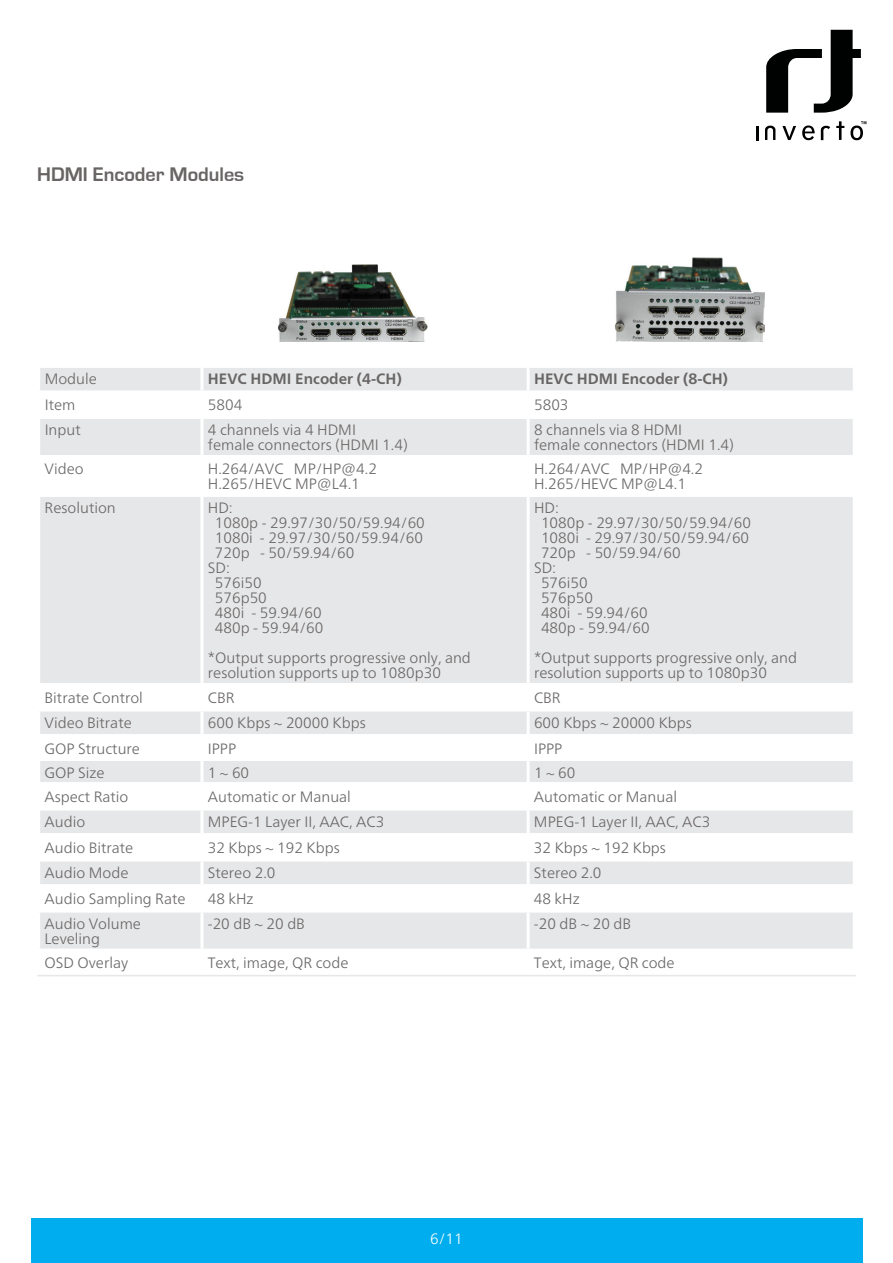
<style>
.page{position:relative;width:893px;height:1263px;background:#fff}
.page>*{position:absolute;margin:0;border:0;box-sizing:border-box;transform-origin:0 0}
.t1{font:700 20.25px "Eurostile T";color:#686464}
.t2{font:300 15px/15px "Frutiger Neue LT";color:#686565}
.t3{font:700 15px "Frutiger Neue LT";color:#686565}
.t4{font:300 15px "Frutiger Neue LT";color:#fff}
</style>
<div class="page">
<div style="left:31px;top:1218px;width:831px;height:45px;background:#00aeef"></div>
<svg style="left:766px;top:30px;width:95px;height:83px"></svg>
<svg style="left:836px;top:121px;width:8px;height:19px"></svg>
<svg style="left:756px;top:126px;width:2px;height:14px"></svg>
<svg style="left:782px;top:126px;width:14px;height:14px"></svg>
<svg style="left:802px;top:125px;width:13px;height:15px"></svg>
<svg style="left:850px;top:121px;width:16px;height:19px"></svg>
<svg style="left:821px;top:126px;width:9px;height:14px"></svg>
<svg style="left:765px;top:126px;width:10px;height:14px"></svg>
<svg style="left:40px;top:368px;width:813px;height:580px;fill:#e6e7e8"></svg>
<hr style="left:200px;top:368px;width:3px;height:22px;background:#fff">
<hr style="left:527px;top:368px;width:3px;height:22px;background:#fff">
<hr style="left:37px;top:390px;width:165px;height:3px;background:#fff">
<hr style="left:202px;top:390px;width:326px;height:3px;background:#fff">
<hr style="left:200px;top:393px;width:3px;height:23px;background:#fff">
<hr style="left:528px;top:390px;width:328px;height:3px;background:#fff">
<hr style="left:527px;top:393px;width:3px;height:23px;background:#fff">
<hr style="left:37px;top:416px;width:165px;height:3px;background:#fff">
<hr style="left:202px;top:416px;width:326px;height:3px;background:#fff">
<hr style="left:200px;top:419px;width:3px;height:36px;background:#fff">
<hr style="left:528px;top:416px;width:328px;height:3px;background:#fff">
<hr style="left:527px;top:419px;width:3px;height:36px;background:#fff">
<hr style="left:37px;top:455px;width:165px;height:3px;background:#fff">
<hr style="left:202px;top:455px;width:326px;height:3px;background:#fff">
<hr style="left:200px;top:458px;width:3px;height:36px;background:#fff">
<hr style="left:528px;top:455px;width:328px;height:3px;background:#fff">
<hr style="left:527px;top:458px;width:3px;height:36px;background:#fff">
<hr style="left:37px;top:494px;width:165px;height:3px;background:#fff">
<hr style="left:202px;top:494px;width:326px;height:3px;background:#fff">
<hr style="left:200px;top:497px;width:3px;height:186px;background:#fff">
<hr style="left:528px;top:494px;width:328px;height:3px;background:#fff">
<hr style="left:527px;top:497px;width:3px;height:186px;background:#fff">
<hr style="left:37px;top:683px;width:165px;height:3px;background:#fff">
<hr style="left:202px;top:683px;width:326px;height:3px;background:#fff">
<hr style="left:200px;top:686px;width:3px;height:22px;background:#fff">
<hr style="left:528px;top:683px;width:328px;height:3px;background:#fff">
<hr style="left:527px;top:686px;width:3px;height:22px;background:#fff">
<hr style="left:37px;top:708px;width:165px;height:3px;background:#fff">
<hr style="left:202px;top:708px;width:326px;height:3px;background:#fff">
<hr style="left:200px;top:711px;width:3px;height:23px;background:#fff">
<hr style="left:528px;top:708px;width:328px;height:3px;background:#fff">
<hr style="left:527px;top:711px;width:3px;height:23px;background:#fff">
<hr style="left:37px;top:734px;width:165px;height:3px;background:#fff">
<hr style="left:202px;top:734px;width:326px;height:3px;background:#fff">
<hr style="left:200px;top:737px;width:3px;height:21px;background:#fff">
<hr style="left:528px;top:734px;width:328px;height:3px;background:#fff">
<hr style="left:527px;top:737px;width:3px;height:21px;background:#fff">
<hr style="left:37px;top:758px;width:165px;height:3px;background:#fff">
<hr style="left:202px;top:758px;width:326px;height:3px;background:#fff">
<hr style="left:200px;top:761px;width:3px;height:21px;background:#fff">
<hr style="left:528px;top:758px;width:328px;height:3px;background:#fff">
<hr style="left:527px;top:761px;width:3px;height:21px;background:#fff">
<hr style="left:37px;top:782px;width:165px;height:3px;background:#fff">
<hr style="left:202px;top:782px;width:326px;height:3px;background:#fff">
<hr style="left:200px;top:785px;width:3px;height:22px;background:#fff">
<hr style="left:528px;top:782px;width:328px;height:3px;background:#fff">
<hr style="left:527px;top:785px;width:3px;height:22px;background:#fff">
<hr style="left:37px;top:807px;width:165px;height:3px;background:#fff">
<hr style="left:202px;top:807px;width:326px;height:3px;background:#fff">
<hr style="left:200px;top:810px;width:3px;height:23px;background:#fff">
<hr style="left:528px;top:807px;width:328px;height:3px;background:#fff">
<hr style="left:527px;top:810px;width:3px;height:23px;background:#fff">
<hr style="left:37px;top:833px;width:165px;height:3px;background:#fff">
<hr style="left:202px;top:833px;width:326px;height:3px;background:#fff">
<hr style="left:200px;top:836px;width:3px;height:22px;background:#fff">
<hr style="left:528px;top:833px;width:328px;height:3px;background:#fff">
<hr style="left:527px;top:836px;width:3px;height:22px;background:#fff">
<hr style="left:37px;top:858px;width:165px;height:3px;background:#fff">
<hr style="left:202px;top:858px;width:326px;height:3px;background:#fff">
<hr style="left:200px;top:861px;width:3px;height:23px;background:#fff">
<hr style="left:528px;top:858px;width:328px;height:3px;background:#fff">
<hr style="left:527px;top:861px;width:3px;height:23px;background:#fff">
<hr style="left:37px;top:884px;width:165px;height:3px;background:#fff">
<hr style="left:202px;top:884px;width:326px;height:3px;background:#fff">
<hr style="left:200px;top:887px;width:3px;height:22px;background:#fff">
<hr style="left:528px;top:884px;width:328px;height:3px;background:#fff">
<hr style="left:527px;top:887px;width:3px;height:22px;background:#fff">
<hr style="left:37px;top:909px;width:165px;height:3px;background:#fff">
<hr style="left:202px;top:909px;width:326px;height:3px;background:#fff">
<hr style="left:200px;top:912px;width:3px;height:36px;background:#fff">
<hr style="left:528px;top:909px;width:328px;height:3px;background:#fff">
<hr style="left:527px;top:912px;width:3px;height:36px;background:#fff">
<hr style="left:37px;top:975px;width:165px;height:1px;background:#e6e7e8">
<hr style="left:202px;top:975px;width:326px;height:1px;background:#e6e7e8">
<hr style="left:528px;top:975px;width:328px;height:1px;background:#e6e7e8">
<img style="left:278px;top:265px;width:149px;height:77px">
<img style="left:614px;top:258px;width:151px;height:84px">
<h1 class="t1" style="left:37px;top:164px;width:209px">HDMI Encoder Modules</h1>
<p class="t2" style="left:45px;top:372px;width:54px">Module</p>
<p class="t3" style="left:208px;top:370px;width:195px">HEVC HDMI Encoder (4-CH)</p>
<p class="t3" style="left:534px;top:370px;width:195px">HEVC HDMI Encoder (8-CH(</p>
<p class="t2" style="left:45px;top:397px;width:32px">Item</p>
<p class="t2" style="left:208px;top:397px;width:36px">5804</p>
<p class="t2" style="left:534px;top:397px;width:36px">5803</p>
<p class="t2" style="left:45px;top:423px;width:38px">Input</p>
<p class="t2" style="left:208px;top:423px;width:150px">4 channels via 4 HDMI</p>
<p class="t2" style="left:208px;top:438px;width:201px">female connectors (HDMI 1.4(</p>
<p class="t2" style="left:534px;top:423px;width:201px">8 channels via 8 HDMI<br>female connectors (HDMI 1.4(</p>
<p class="t2" style="left:45px;top:462px;width:41px">Video</p>
<p class="t2" style="left:208px;top:462px;width:77px">H.264/AVC</p>
<p class="t2" style="left:294px;top:462px;width:84px">MP/HP@4.2</p>
<p class="t2" style="left:208px;top:477px;width:153px">H.265/HEVC MP@L4.1</p>
<p class="t2" style="left:534px;top:462px;width:153px">H.264/AVC<br>H.265/HEVC MP@L4.1</p>
<p class="t2" style="left:620px;top:462px;width:84px">MP/HP@4.2</p>
<p class="t2" style="left:45px;top:501px;width:73px">Resolution</p>
<p class="t2" style="left:45px;top:690px;width:100px">Bitrate Control</p>
<p class="t2" style="left:208px;top:501px;width:26px">HD:</p>
<p class="t2" style="left:215px;top:516px;width:211px">1080 -p 29.97/30/50/59.94/60<br>1080 -i 29.97/30/50/59.94/60</p>
<p class="t2" style="left:260px;top:546px;width:96px">- 50/59.94/60</p>
<p class="t2" style="left:215px;top:546px;width:36px">720p</p>
<p class="t2" style="left:208px;top:561px;width:24px">SD:</p>
<p class="t2" style="left:215px;top:576px;width:48px">576i50</p>
<p class="t2" style="left:215px;top:591px;width:54px">576p50</p>
<p class="t2" style="left:215px;top:606px;width:108px">480 -i 59.94/60</p>
<p class="t2" style="left:215px;top:621px;width:110px">480 -p 59.94/60</p>
<p class="t2" style="left:208px;top:651px;width:265px">*Output supports progressive only, and resolution supports up to 1080p30</p>
<p class="t2" style="left:208px;top:690px;width:28px">CBR</p>
<p class="t2" style="left:541px;top:501px;width:211px;text-indent:-7px">HD:<br>1080 -p 29.97/30/50/59.94/60<br>1080 -i 29.97/30/50/59.94/60</p>
<p class="t2" style="left:586px;top:546px;width:96px">- 50/59.94/60</p>
<p class="t2" style="left:541px;top:546px;width:36px">720p</p>
<p class="t2" style="left:534px;top:561px;width:24px">SD:</p>
<p class="t2" style="left:541px;top:576px;width:48px">576i50</p>
<p class="t2" style="left:541px;top:591px;width:54px">576p50</p>
<p class="t2" style="left:541px;top:606px;width:108px">480 -i 59.94/60</p>
<p class="t2" style="left:541px;top:621px;width:110px">480 -p 59.94/60</p>
<p class="t2" style="left:534px;top:651px;width:265px">*Output supports progressive only, and resolution supports up to 1080p30</p>
<p class="t2" style="left:534px;top:690px;width:28px">CBR</p>
<p class="t2" style="left:45px;top:715px;width:89px">Video Bitrate</p>
<p class="t2" style="left:208px;top:715px;width:159px">600 Kbps ~ 20000 Kbps</p>
<p class="t2" style="left:534px;top:715px;width:159px">600 Kbps ~ 20000 Kbps</p>
<p class="t2" style="left:45px;top:741px;width:97px">GOP Structure</p>
<p class="t2" style="left:208px;top:741px;width:30px">IPPP</p>
<p class="t2" style="left:534px;top:741px;width:30px">IPPP</p>
<p class="t2" style="left:45px;top:765px;width:62px">GOP Size</p>
<p class="t2" style="left:208px;top:765px;width:43px">1~60</p>
<p class="t2" style="left:534px;top:765px;width:43px">1~60</p>
<p class="t2" style="left:45px;top:789px;width:85px">Aspect Ratio</p>
<p class="t2" style="left:208px;top:789px;width:145px">Automatic or Manual</p>
<p class="t2" style="left:534px;top:789px;width:145px">Automatic or Manual</p>
<p class="t2" style="left:45px;top:814px;width:42px">Audio</p>
<p class="t2" style="left:208px;top:814px;width:178px">MPEG-1 Layer ,I I AAC, AC3</p>
<p class="t2" style="left:534px;top:814px;width:178px">MPEG-1 Layer ,I I AAC, AC3</p>
<p class="t2" style="left:45px;top:840px;width:90px">Audio Bitrate</p>
<p class="t2" style="left:208px;top:840px;width:134px">32 Kbps ~ 192 Kbps</p>
<p class="t2" style="left:534px;top:840px;width:134px">32 Kbps ~ 192 Kbps</p>
<p class="t2" style="left:45px;top:865px;width:85px">Audio Mode</p>
<p class="t2" style="left:208px;top:865px;width:69px">Stereo 2.0</p>
<p class="t2" style="left:534px;top:865px;width:69px">Stereo 2.0</p>
<p class="t2" style="left:44px;top:885px;width:143px;line-height:25.5px">Audio Sampling Rate<br>Audio Volume</p>
<p class="t2" style="left:44px;top:931px;width:57px">Leveling</p>
<p class="t2" style="left:208px;top:891px;width:47px">48 kHz</p>
<p class="t2" style="left:208px;top:916px;width:99px">-20 dB ~ 20 dB</p>
<p class="t2" style="left:534px;top:891px;width:47px">48 kHz</p>
<p class="t2" style="left:534px;top:916px;width:99px">-20 dB ~ 20 dB</p>
<p class="t2" style="left:44px;top:955px;width:85px">OSD Overlay</p>
<p class="t2" style="left:208px;top:955px;width:142px">Text, image, QR code</p>
<p class="t2" style="left:534px;top:955px;width:142px">Text, image, QR code</p>
<p class="t4" style="left:430px;top:1230px;width:34px">6/11</p>
</div>
